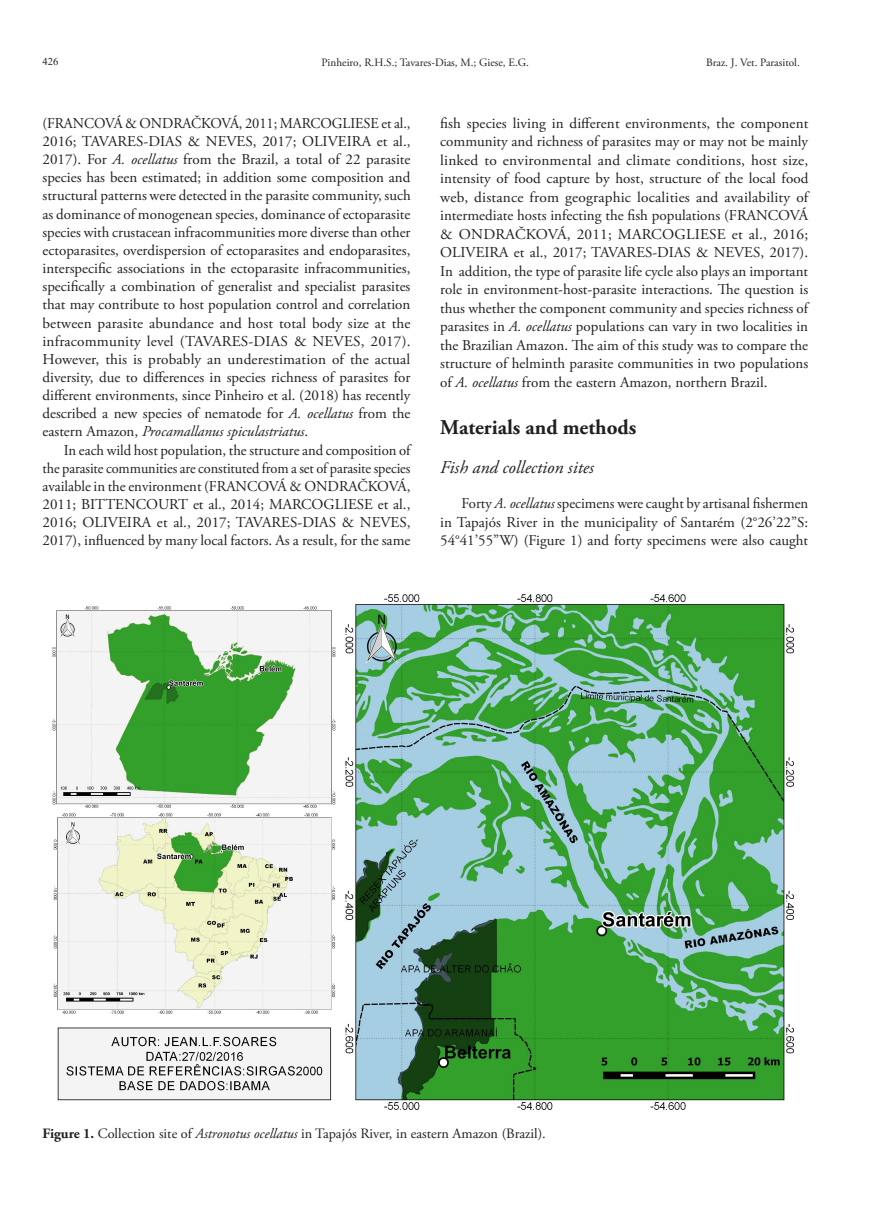
<style>
.page{position:relative;width:872px;height:1212px;background:#fff}
.page>*{position:absolute;margin:0;border:0;box-sizing:border-box;transform-origin:0 0}
.Heading1{font:700 21px "Adobe Garamond Pro";color:#231f20}
.Heading2Alt{font:italic 18px "Adobe Garamond Pro";color:#231f20}
.Paragraph{font:15px/18.5px "Adobe Garamond Pro";color:#231f20;text-align:justify}
.Paragraph-2{font:15px/18.1px "Adobe Garamond Pro";color:#231f20;text-align:justify;scale:.96 1}
.FigureCaption{font:14.25px "Adobe Garamond Pro";color:#231f20}
.t1{font:11.25px "Adobe Garamond Pro";color:#231f20}
.s1{font-style:italic}
.s2{font-weight:700}
</style>
<div class="page">
<img style="left:52px;top:594px;width:742px;height:516px">
<p class="t1" style="left:321px;top:55px;width:209px">Pinheiro, R.H.S.; Tavares-Dias, M.; Giese, E.G.</p>
<p class="t1" style="left:706px;top:55px;width:95px">Braz. J. Vet. Parasitol.</p>
<p class="Paragraph-2" style="left:43px;top:115px;width:385px">(FRANCOVÁ &amp; ONDRAČKOVÁ, 2011; MARCOGLIESE et al., 2016; TAVARES-DIAS &amp; NEVES, 2017; OLIVEIRA et al., 2017). For <span class="s1">A. ocellatus</span> from the Brazil, a total of 22 parasite species has been estimated; in addition some composition and structural patterns were detected in the parasite community, such as dominance of monogenean species, dominance of ectoparasite species with crustacean infracommunities more diverse than other ectoparasites, overdispersion of ectoparasites and endoparasites, interspecific associations in the ectoparasite infracommunities, specifically a combination of generalist and specialist parasites that may contribute to host population control and correlation between parasite abundance and host total body size at the infracommunity level (TAVARES-DIAS &amp; NEVES, 2017).<br>However, this is probably an underestimation of the actual diversity, due to differences in species richness of parasites for different environments, since Pinheiro et al. (2018) has recently described a new species of nematode for <span class="s1">A. ocellatus</span> from the eastern Amazon, <span class="s1">Procamallanus spiculastriatus</span>.</p>
<p class="Paragraph" style="left:43px;top:441px;width:369px;text-indent:21px">In each wild host population, the structure and composition of the parasite communities are constituted from a set of parasite species available in the environment (FRANCOVÁ &amp; ONDRAČKOVÁ, 2011; BITTENCOURT et al., 2014; MARCOGLIESE et al., 2016; OLIVEIRA et al., 2017; TAVARES‑DIAS &amp; NEVES, 2017), influenced by many local factors. As a result, for the same</p>
<p class="Paragraph" style="left:440px;top:114px;width:370px">fish species living in different environments, the component community and richness of parasites may or may not be mainly linked to environmental and climate conditions, host size, intensity of food capture by host, structure of the local food web, distance from geographic localities and availability of intermediate hosts infecting the fish populations (FRANCOVÁ &amp; ONDRAČKOVÁ, 2011; MARCOGLIESE et al., 2016; OLIVEIRA et al., 2017; TAVARES-DIAS &amp; NEVES, 2017).<br>In addition, the type of parasite life cycle also plays an important role in environment‑host‑parasite interactions. The question is thus whether the component community and species richness of parasites in <span class="s1">A. ocellatus</span> populations can vary in two localities in the Brazilian Amazon. The aim of this study was to compare the structure of helminth parasite communities in two populations of <span class="s1">A. ocellatus</span> from the eastern Amazon, northern Brazil.</p>
<p class="Heading1" style="left:440px;top:415px;width:198px">Materials and methods</p>
<p class="Heading2Alt" style="left:440px;top:456px;width:155px">Fish and collection sites</p>
<p class="Paragraph" style="left:440px;top:495px;width:369px;text-indent:21px">Forty <span class="s1">A. ocellatus</span> specimens were caught by artisanal fishermen in Tapajós River in the municipality of Santarém (2°26’22”S:<br>54°41’55”W) (Figure 1) and forty specimens were also caught</p>
<p class="FigureCaption" style="left:43px;top:1124px;width:505px"><span class="s2">Figure 1.</span> Collection site of <span class="s1">Astronotus ocellatus</span> in Tapajós River, in eastern Amazon (Brazil).</p>
</div>
